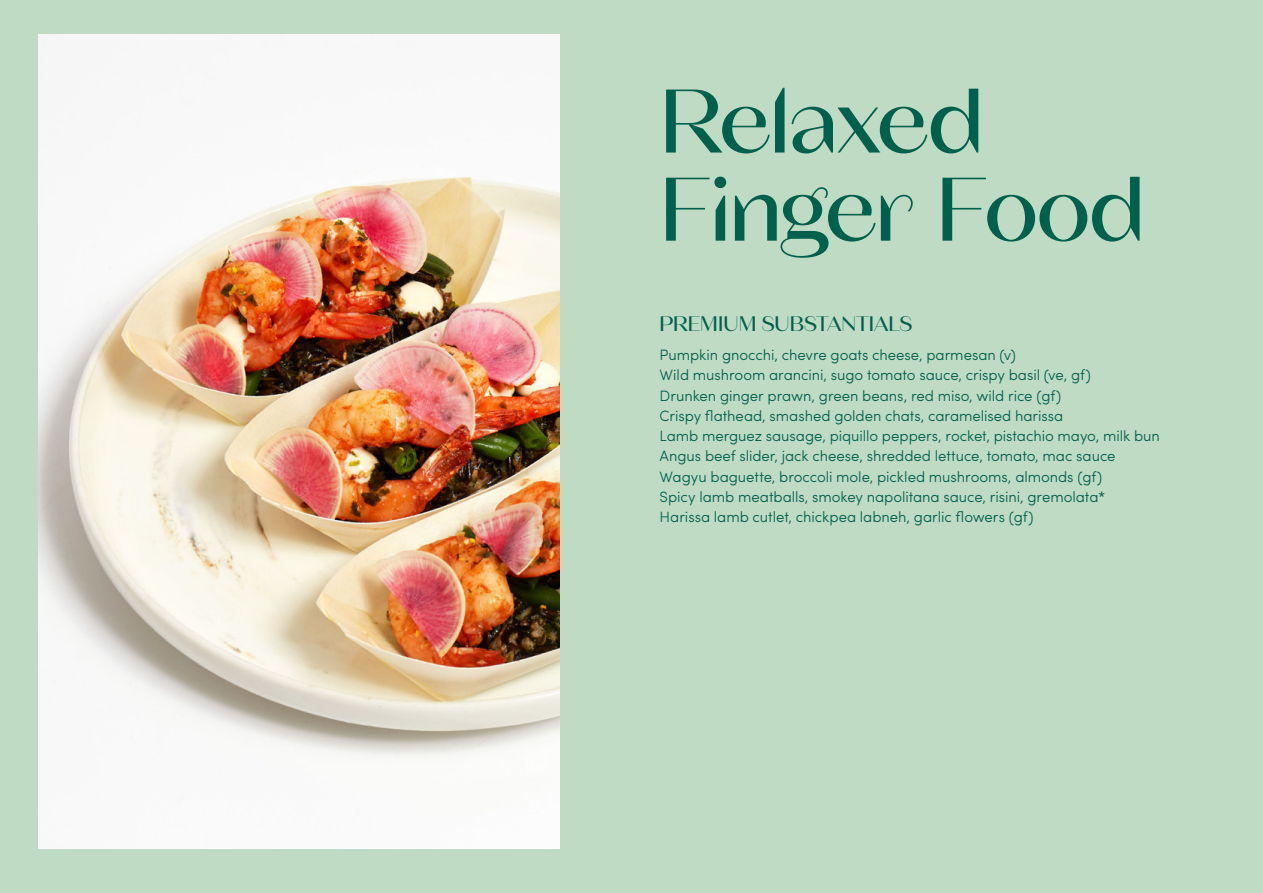
<style>
.page{position:relative;width:1263px;height:893px;background:#c0dbc4}
.page>*{position:absolute;margin:0;border:0;box-sizing:border-box;transform-origin:0 0}
.t1{font:500 90px/88.1px "Fromage";letter-spacing:-.015em;color:#00604e}
.t2{font:500 21px "Fromage";letter-spacing:-.005em;color:#00604e}
.t3{font:300 15px/20.2px "Sofia Pro";letter-spacing:-.005em;color:#00604e}
</style>
<div class="page">
<img style="left:38px;top:34px;width:521px;height:814px">
<h1 class="t1" style="left:660px;top:79px;width:487px">Relaxed<br>Finger Food</h1>
<h2 class="t2" style="left:660px;top:312px;width:254px">PREMIUM SUBSTANTIALS</h2>
<p class="t3" style="left:660px;top:344px;width:502px">Pumpkin gnocchi, chevre goats cheese, parmesan (v)<br>Wild mushroom arancini, sugo tomato sauce, crispy basil (ve, gf)<br>Drunken ginger prawn, green beans, red miso, wild rice (gf)<br>Crispy flathead, smashed golden chats, caramelised harissa<br>Lamb merguez sausage, piquillo peppers, rocket, pistachio mayo, milk bun Angus beef slider, jack cheese, shredded lettuce, tomato, mac sauce Wagyu baguette, broccoli mole, pickled mushrooms, almonds (gf)<br>Spicy lamb meatballs, smokey napolitana sauce, risini, gremolata*<br>Harissa lamb cutlet, chickpea labneh, garlic flowers (gf)</p>
</div>
